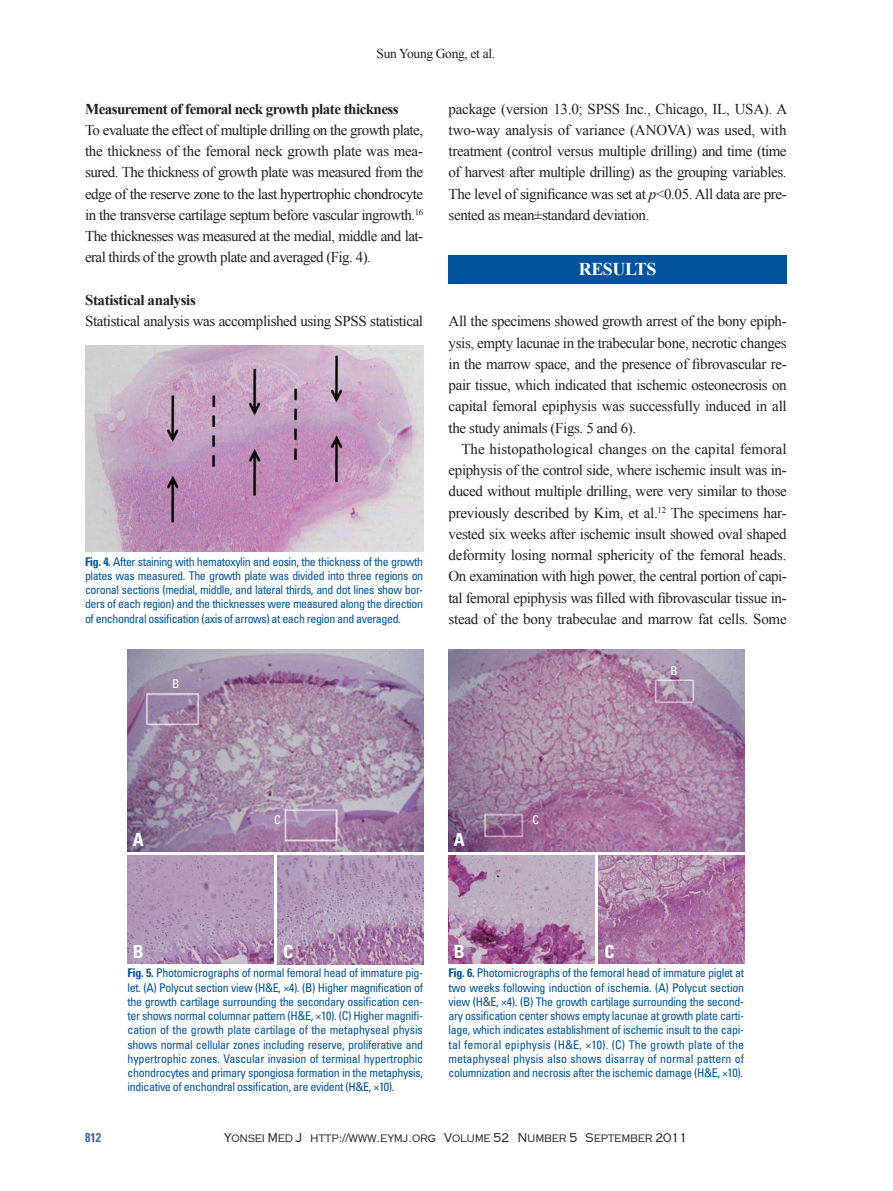
<style>
.page{position:relative;width:893px;height:1191px;background:#fff}
.page>*{position:absolute;margin:0;border:0;box-sizing:border-box;transform-origin:0 0}
.t1{font:700 18px "Times New Roman";letter-spacing:-.025em;color:#fff}
.정규{font:700 condensed 18px "Univers LT Std";color:#fff}
.본문_YMJ{font:15px/21.3px "Times New Roman";letter-spacing:-.025em;color:#231f20;text-align:justify}
.본문_YMJ-2{font:700 15px "Times New Roman";letter-spacing:-.035em;color:#231f20}
.t2{font:13.5px "Times New Roman";letter-spacing:-.025em;color:#231f20}
.t3{font:700 condensed 12.75px "Univers LT Std";color:#446aab;scale:.95 1}
.사진설명_YMJ{font:condensed 12px/14.2px "Univers LT Std";letter-spacing:-.03em;color:#01549c;text-align:justify}
.t4{font:300 12px "Metalcut";letter-spacing:-.025em;color:#231f20}
.사진설명_YMJ-2{font:condensed 12px "Univers LT Std";color:#fff}
.s1{font-weight:700}
.s2{font-style:italic}
</style>
<div class="page">
<div style="left:449px;top:255px;width:338px;height:29px;background:#01549c"></div>
<img style="left:85px;top:345px;width:338px;height:206px">
<img style="left:128px;top:650px;width:295px;height:201px">
<img style="left:128px;top:855px;width:145px;height:108px">
<img style="left:278px;top:855px;width:145px;height:109px">
<img style="left:449px;top:650px;width:295px;height:201px">
<img style="left:449px;top:855px;width:145px;height:108px">
<img style="left:599px;top:855px;width:145px;height:108px">
<p class="t2" style="left:377px;top:44px;width:120px">Sun Young Gong, et al.</p>
<p class="본문_YMJ-2" style="left:85px;top:98px;width:315px">Measurement of femoral neck growth plate thickness</p>
<p class="본문_YMJ" style="left:85px;top:119px;width:340px">To evaluate the effect of multiple drilling on the growth plate, the thickness of the femoral neck growth plate was mea&shy;sured. The thickness of growth plate was measured from the edge of the reserve zone to the last hypertrophic chondrocyte in the transverse cartilage septum before vascular ingrowth.<sup>16<br></sup>The thicknesses was measured at the medial, middle and lat&shy;eral thirds of the growth plate and averaged (Fig. 4).</p>
<p class="본문_YMJ-2" style="left:85px;top:289px;width:112px">Statistical analysis</p>
<p class="본문_YMJ" style="left:85px;top:310px;width:340px">Statistical analysis was accomplished using SPSS statistical</p>
<p class="사진설명_YMJ" style="left:85px;top:554px;width:340px"><span class="s1">Fig. 4.</span> After staining with hematoxylin and eosin, the thickness of the growth plates was measured. The growth plate was divided into three regions on coronal sections (medial, middle, and lateral thirds, and dot lines show bor&shy;ders of each region) and the thicknesses were measured along the direction of enchondral ossification (axis of arrows) at each region and averaged.</p>
<p class="사진설명_YMJ-2" style="left:172px;top:676px;width:9px">B</p>
<p class="본문_YMJ" style="left:449px;top:98px;width:340px">package (version 13.0; SPSS Inc., Chicago, IL, USA). A two-way analysis of variance (ANOVA) was used, with treatment (control versus multiple drilling) and time (time of harvest after multiple drilling) as the grouping variables.<br>The level of significance was set at <span class="s2">p</span>&lt;0.05. All data are pre&shy;sented as mean±standard deviation.</p>
<p class="t1" style="left:579px;top:257px;width:79px">RESULTS</p>
<p class="본문_YMJ" style="left:449px;top:310px;width:340px">All the specimens showed growth arrest of the bony epiph&shy;ysis, empty lacunae in the trabecular bone, necrotic changes in the marrow space, and the presence of fibrovascular re&shy;pair tissue, which indicated that ischemic osteonecrosis on capital femoral epiphysis was successfully induced in all the study animals (Figs. 5 and 6).</p>
<p class="본문_YMJ" style="left:449px;top:438px;width:340px;text-indent:13px">The histopathological changes on the capital femoral epiphysis of the control side, where ischemic insult was in&shy;duced without multiple drilling, were very similar to those previously described by Kim, et al.<sup>12</sup> The specimens har&shy;vested six weeks after ischemic insult showed oval shaped deformity losing normal sphericity of the femoral heads.<br>On examination with high power, the central portion of capi&shy;tal femoral epiphysis was filled with fibrovascular tissue in&shy;stead of the bony trabeculae and marrow fat cells. Some</p>
<p class="사진설명_YMJ-2" style="left:670px;top:663px;width:9px">B</p>
<p class="사진설명_YMJ-2" style="left:274px;top:812px;width:8px">C</p>
<p class="사진설명_YMJ-2" style="left:532px;top:812px;width:8px">C</p>
<p class="정규" style="left:133px;top:829px;width:12px">A</p>
<p class="정규" style="left:454px;top:829px;width:12px">A</p>
<p class="정규" style="left:133px;top:941px;width:12px">B</p>
<p class="정규" style="left:283px;top:941px;width:12px">C</p>
<p class="정규" style="left:454px;top:941px;width:12px">B</p>
<p class="정규" style="left:604px;top:941px;width:12px">C</p>
<p class="사진설명_YMJ" style="left:128px;top:965px;width:297px"><span class="s1">Fig. 5.</span> Photomicrographs of normal femoral head of immature pig&shy;let. (A) Polycut section view (H&amp;E, ×4). (B) Higher magnification of the growth cartilage surrounding the secondary ossification cen&shy;ter shows normal columnar pattern (H&amp;E, ×10). (C) Higher magnifi&shy;cation of the growth plate cartilage of the metaphyseal physis shows normal cellular zones including reserve, proliferative and hypertrophic zones. Vascular invasion of terminal hypertrophic chondrocytes and primary spongiosa formation in the metaphysis, indicative of enchondral ossification, are evident (H&amp;E, ×10).</p>
<p class="사진설명_YMJ" style="left:449px;top:965px;width:297px"><span class="s1">Fig. 6.</span> Photomicrographs of the femoral head of immature piglet at two weeks following induction of ischemia. (A) Polycut section view (H&amp;E, ×4). (B) The growth cartilage surrounding the second&shy;ary ossification center shows empty lacunae at growth plate carti&shy;lage, which indicates establishment of ischemic insult to the capi&shy;tal femoral epiphysis (H&amp;E, ×10). (C) The growth plate of the metaphyseal physis also shows disarray of normal pattern of columnization and necrosis after the ischemic damage (H&amp;E, ×10).</p>
<p class="t3" style="left:85px;top:1129px;width:18px">812</p>
<p class="t4" style="left:224px;top:1130px;width:465px">Yonsei Med J http://www.eymj.org Volume 52 Number 5 September 2011</p>
</div>
